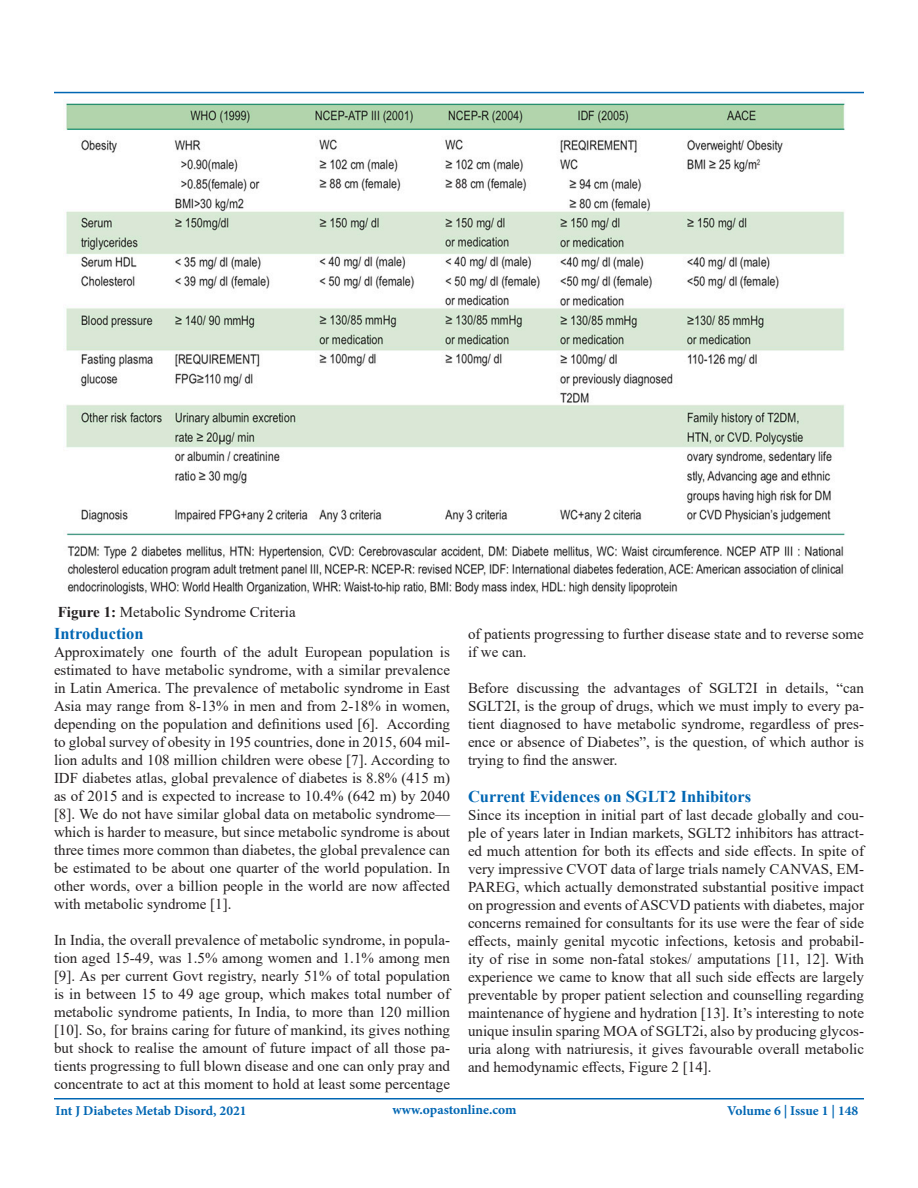
<style>
.page{position:relative;width:918px;height:1188px;background:#fff}
.page>*{position:absolute;margin:0;border:0;box-sizing:border-box;transform-origin:0 0}
.t1{font:700 16.5px "Times New Roman";color:#0166b3}
.t2{font:15px/18px "Times New Roman";color:#231f20;text-align:justify}
.t3{font:700 13.5px "Minion Pro";color:#0166b3}
.s1{font-weight:700}
</style>
<div class="page">
<hr style="left:54px;top:92px;width:810px;height:1px;background:#0166b3">
<hr style="left:54px;top:1098px;width:810px;height:2px;background:#0166b3">
<img style="left:65px;top:103px;width:780px;height:492px">
<p class="t2" style="left:58px;top:602px;width:240px"><span class="s1">Figure 1:</span> Metabolic Syndrome Criteria</p>
<p class="t1" style="left:54px;top:622px;width:91px">Introduction</p>
<p class="t2" style="left:54px;top:643px;width:398px">Approximately one fourth of the adult European population is estimated to have metabolic syndrome, with a similar prevalence in Latin America. The prevalence of metabolic syndrome in East Asia may range from 8-13% in men and from 2-18% in women, depending on the population and definitions used [6]. According to global survey of obesity in 195 countries, done in 2015, 604 mil&shy;lion adults and 108 million children were obese [7]. According to IDF diabetes atlas, global prevalence of diabetes is 8.8% (415 m) as of 2015 and is expected to increase to 10.4% (642 m) by 2040 [8]. We do not have similar global data on metabolic syndrome— which is harder to measure, but since metabolic syndrome is about three times more common than diabetes, the global prevalence can be estimated to be about one quarter of the world population. In other words, over a billion people in the world are now affected with metabolic syndrome [1].</p>
<p class="t2" style="left:54px;top:931px;width:398px">In India, the overall prevalence of metabolic syndrome, in popula&shy;tion aged 15-49, was 1.5% among women and 1.1% among men [9]. As per current Govt registry, nearly 51% of total population is in between 15 to 49 age group, which makes total number of metabolic syndrome patients, In India, to more than 120 million [10]. So, for brains caring for future of mankind, its gives nothing but shock to realise the amount of future impact of all those pa&shy;tients progressing to full blown disease and one can only pray and concentrate to act at this moment to hold at least some percentage</p>
<p class="t2" style="left:468px;top:624px;width:397px">of patients progressing to further disease state and to reverse some if we can.</p>
<p class="t2" style="left:468px;top:678px;width:398px">Before discussing the advantages of SGLT2I in details, “can SGLT2I, is the group of drugs, which we must imply to every pa&shy;tient diagnosed to have metabolic syndrome, regardless of pres&shy;ence or absence of Diabetes”, is the question, of which author is trying to find the answer.</p>
<p class="t1" style="left:468px;top:785px;width:285px">Current Evidences on SGLT2 Inhibitors</p>
<p class="t2" style="left:468px;top:806px;width:398px">Since its inception in initial part of last decade globally and cou&shy;ple of years later in Indian markets, SGLT2 inhibitors has attract&shy;ed much attention for both its effects and side effects. In spite of very impressive CVOT data of large trials namely CANVAS, EM-PAREG, which actually demonstrated substantial positive impact on progression and events of ASCVD patients with diabetes, major concerns remained for consultants for its use were the fear of side effects, mainly genital mycotic infections, ketosis and probabil&shy;ity of rise in some non-fatal stokes/ amputations [11, 12]. With experience we came to know that all such side effects are largely preventable by proper patient selection and counselling regarding maintenance of hygiene and hydration [13]. It’s interesting to note unique insulin sparing MOA of SGLT2i, also by producing glycos&shy;uria along with natriuresis, it gives favourable overall metabolic and hemodynamic effects, Figure 2 [14].</p>
<p class="t3" style="left:56px;top:1101px;width:193px">Int J Diabetes Metab Disord, 2021</p>
<p class="t3" style="left:393px;top:1101px;width:126px">www.opastonline.com</p>
<p class="t3" style="left:727px;top:1101px;width:133px">Volume 6 | Issue 1 | 148</p>
</div>
